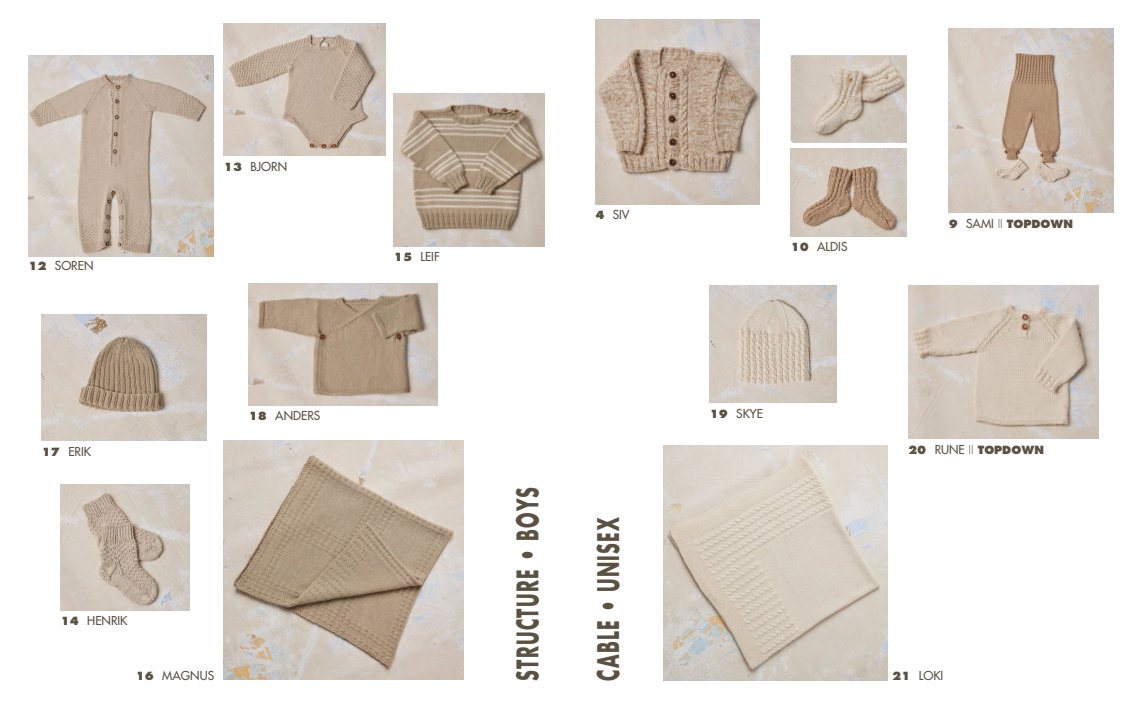
<style>
.page{position:relative;width:1134px;height:709px;background:#fff}
.page>*{position:absolute;margin:0;border:0;box-sizing:border-box;transform-origin:0 0}
.t1{font:700 29px "Futura Std";letter-spacing:.07em;color:#5a5143;scale:.6 1}
.t2{font:500 12px "Futura Std";color:#5a5143}
.t3{font:800 11px "Futura Std";color:#5a5143}
.s1{font-weight:800;font-size:11px}
.s2{font-weight:500;font-size:12px}
.s3{font-weight:300;font-size:12px}
</style>
<div class="page">
<img style="left:223px;top:441px;width:240px;height:238px">
<img style="left:61px;top:484px;width:129px;height:126px">
<img style="left:393px;top:93px;width:151px;height:153px">
<img style="left:249px;top:283px;width:189px;height:122px">
<img style="left:42px;top:314px;width:164px;height:127px">
<img style="left:28px;top:56px;width:185px;height:200px">
<img style="left:224px;top:23px;width:162px;height:133px">
<img style="left:791px;top:148px;width:116px;height:88px">
<img style="left:908px;top:285px;width:190px;height:154px">
<img style="left:710px;top:285px;width:126px;height:118px">
<img style="left:663px;top:446px;width:224px;height:234px">
<img style="left:595px;top:20px;width:165px;height:184px">
<img style="left:949px;top:28px;width:164px;height:185px">
<img style="left:791px;top:55px;width:116px;height:88px">
<p class="t2" style="left:28px;top:258px;width:67px"><span class="s1">12</span> SOREN</p>
<p class="t2" style="left:42px;top:443px;width:51px"><span class="s1">17</span> ERIK</p>
<p class="t2" style="left:224px;top:159px;width:65px"><span class="s1">13</span> BJORN</p>
<p class="t2" style="left:249px;top:408px;width:73px"><span class="s1">18</span> ANDERS</p>
<p class="t2" style="left:61px;top:613px;width:68px"><span class="s1">14</span> HENRIK</p>
<p class="t2" style="left:136px;top:668px;width:80px"><span class="s1">16</span> MAGNUS</p>
<p class="t2" style="left:394px;top:249px;width:47px"><span class="s1">15</span> LEIF</p>
<p class="t2" style="left:595px;top:207px;width:36px"><span class="s1">4</span> SIV</p>
<h1 class="t1" style="left:508px;top:680px;width:324px;rotate:-90deg">STRUCTURE • BOYS</h1>
<h1 class="t1" style="left:589px;top:680px;width:274px;rotate:-90deg">CABLE • UNISEX</h1>
<p class="t2" style="left:791px;top:239px;width:58px"><span class="s1">10</span> ALDIS</p>
<p class="t3" style="left:949px;top:216px;width:126px">9 <span class="s2">SAMI</span> <span class="s3">II</span> TOPDOWN</p>
<p class="t2" style="left:710px;top:405px;width:55px"><span class="s1">19</span> SKYE</p>
<p class="t3" style="left:908px;top:443px;width:137px">20 <span class="s2">RUNE</span> <span class="s3">II</span> TOPDOWN</p>
<p class="t2" style="left:892px;top:668px;width:53px"><span class="s1">21</span> LOKI</p>
</div>
